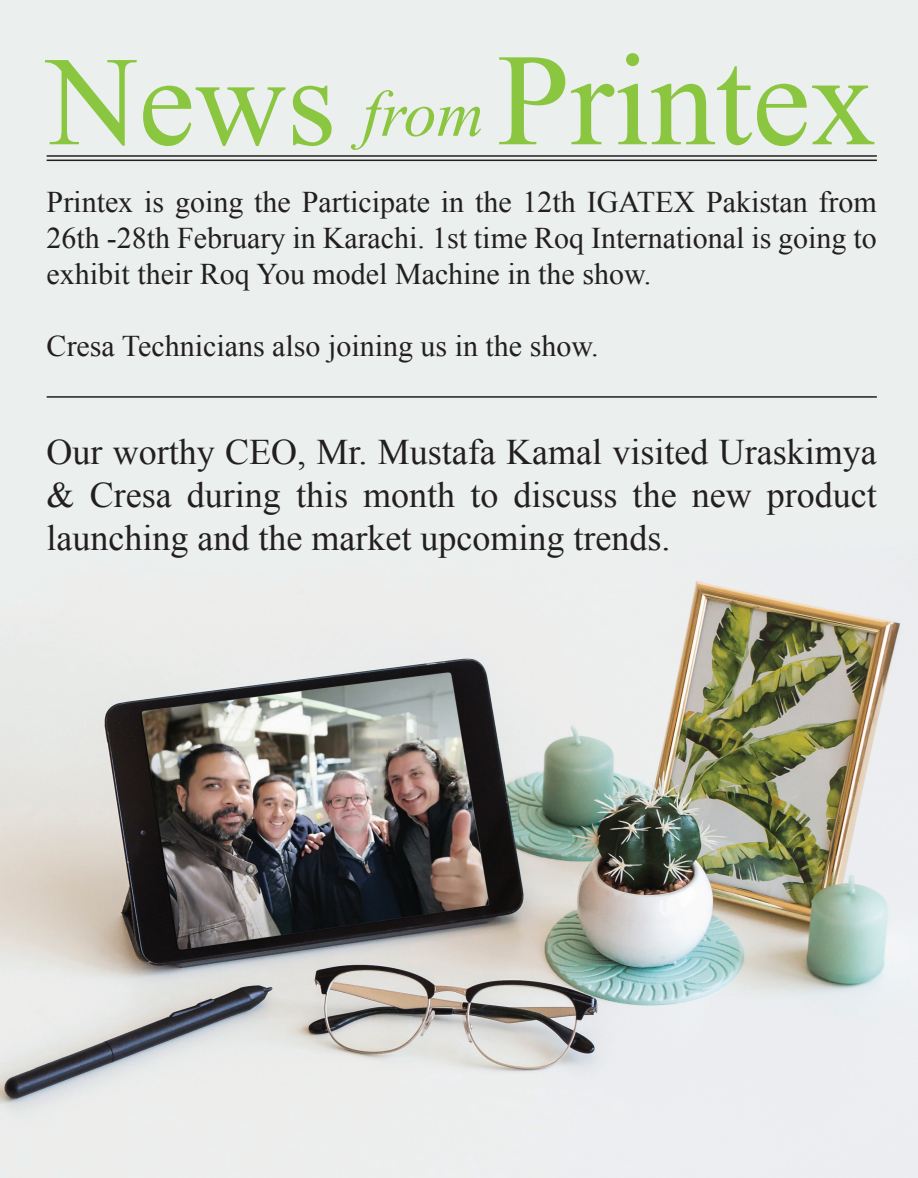
<style>
.page{position:relative;width:918px;height:1178px;background:#fff}
.page>*{position:absolute;margin:0;border:0;box-sizing:border-box;transform-origin:0 0}
.t1{font:131.25px "Times New Roman";color:#8bc640}
.t2{font:36px/43.2px "Times New Roman";color:#231f20;text-align:justify}
.t3{font:30px/36px "Times New Roman";color:#231f20;text-align:justify}
.s1{font-size:127.05px}
.s2{font-style:italic;font-size:65.7px}
</style>
<div class="page">
<img style="left:0;top:0;width:918px;height:1177px">
<hr style="left:47px;top:155px;width:830px;height:2px;background:#231f20">
<hr style="left:47px;top:159px;width:830px;height:2px;background:#231f20">
<hr style="left:47px;top:396px;width:830px;height:1px;background:#231f20">
<h1 class="t1" style="left:47px;top:12px;width:831px"><span class="s1">News</span> <span class="s2">from</span> Printex</h1>
<p class="t3" style="left:47px;top:183px;width:832px">Printex is going the Participate in the 12th IGATEX Pakistan from 26th -28th February in Karachi. 1st time Roq International is going to exhibit their Roq You model Machine in the show.</p>
<p class="t3" style="left:47px;top:327px;width:553px">Cresa Technicians also joining us in the show.</p>
<p class="t2" style="left:47px;top:429px;width:832px">Our worthy CEO, Mr. Mustafa Kamal visited Uraskimya &amp; Cresa during this month to discuss the new product launching and the market upcoming trends.</p>
</div>
